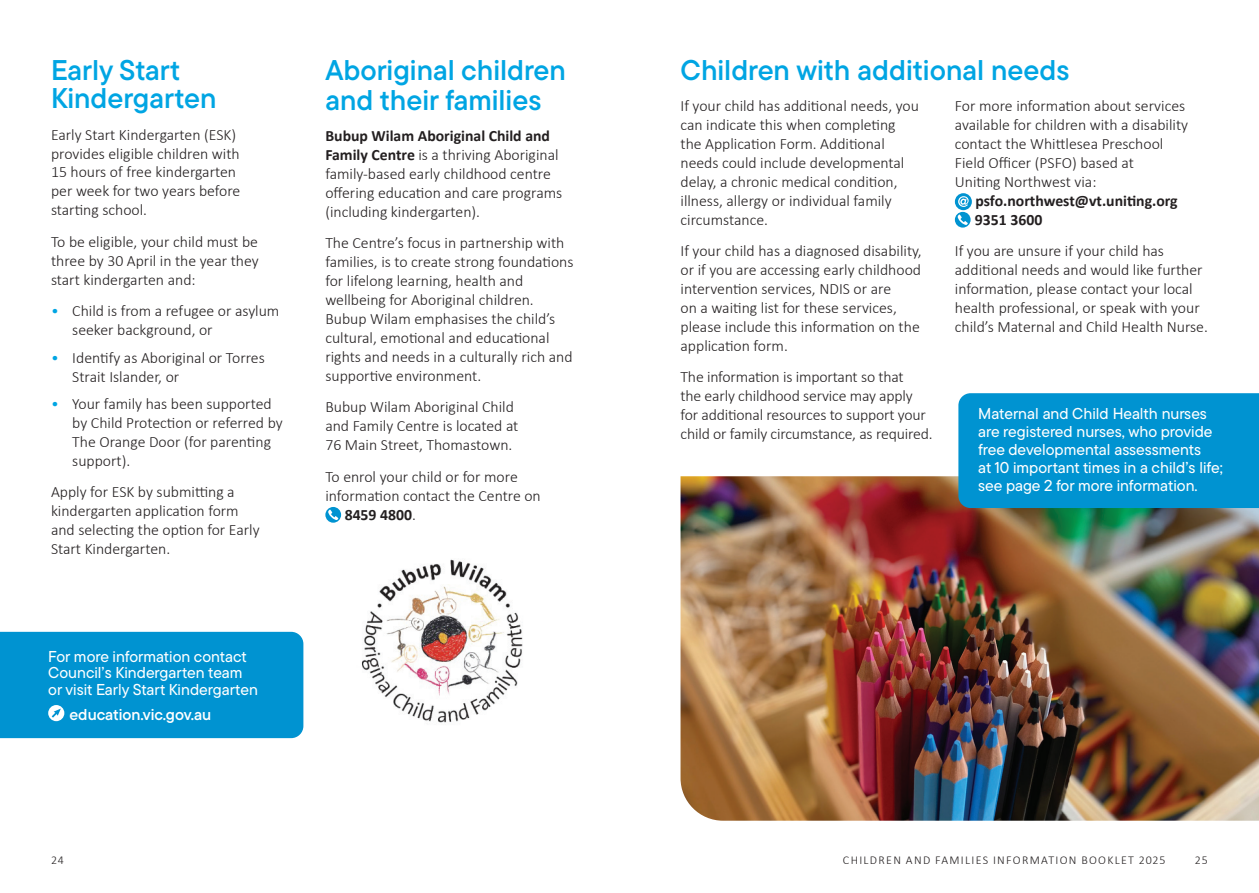
<style>
.page{position:relative;width:1259px;height:893px;background:#fff}
.page>*{position:absolute;margin:0;border:0;box-sizing:border-box;transform-origin:0 0}
.t1{font:28.5px/28.5px "TT Commons Pro Db";color:#00a5e3}
.t2{font:300 15.75px/18.9px "Calibri";color:#231f20}
.t3{font:500 15.75px/18px "TT Commons Pro";color:#fff}
.t4{font:700 15.75px/18.9px "Calibri";color:#231f20}
.t5{font:15.75px "TT Commons Pro Db";color:#fff}
.t6{font:300 12px "Calibri";letter-spacing:.11em;color:#231f20}
.s1{color:#00a5e3}
.s2{font-weight:700}
.s3{font-weight:300}
</style>
<div class="page">
<svg style="left:325px;top:507px;width:16px;height:16px"></svg>
<svg style="left:955px;top:193px;width:17px;height:35px"></svg>
<img style="left:680px;top:476px;width:579px;height:345px">
<img style="left:361px;top:559px;width:162px;height:164px">
<div style="left:0;top:632px;width:303px;height:106px;background:#0093d1"></div>
<div style="left:958px;top:393px;width:301px;height:115px;background:#0093d1"></div>
<h1 class="t1" style="left:51px;top:55px;width:167px">Early Start<br>Kindergarten</h1>
<p class="t2" style="left:51px;top:125px;width:191px">Early Start Kindergarten (ESK) provides eligible children with<br>15 hours of free kindergarten per week for two years before starting school.</p>
<p class="t2" style="left:51px;top:232px;width:209px;text-align:justify">To be eligible, your child must be three by 30 April in the year they start kindergarten and:</p>
<p class="t2" style="left:72px;top:302px;width:209px;text-indent:-21px"><span class="s1">•</span> Child is from a refugee or asylum seeker background, or</p>
<p class="t2" style="left:72px;top:348px;width:194px;text-indent:-21px"><span class="s1">•</span> Identify as Aboriginal or Torres<br>Strait Islander, or</p>
<p class="t2" style="left:72px;top:394px;width:212px;text-indent:-21px"><span class="s1">•</span> Your family has been supported by Child Protection or referred by<br>The Orange Door (for parenting support).</p>
<p class="t2" style="left:51px;top:483px;width:210px">Apply for ESK by submitting a kindergarten application form and selecting the option for Early<br>Start Kindergarten.</p>
<p class="t3" style="left:48px;top:648px;width:211px;line-height:16.5px">For more information contact<br>Council’s Kindergarten team or visit Early Start Kindergarten</p>
<p class="t5" style="left:69px;top:702px;width:143px">education.vic.gov.au</p>
<h1 class="t1" style="left:325px;top:54px;width:242px;line-height:30px">Aboriginal children and their families</h1>
<p class="t2" style="left:325px;top:126px;width:238px"><span class="s2">Bubup Wilam Aboriginal Child and Family Centre</span> is a thriving Aboriginal family-based early childhood centre offering education and care programs (including kindergarten).</p>
<p class="t2" style="left:325px;top:234px;width:250px">The Centre’s focus in partnership with families, is to create strong foundations for lifelong learning, health and wellbeing for Aboriginal children.<br>Bubup Wilam emphasises the child’s cultural, emotional and educational rights and needs in a culturally rich and supportive environment.</p>
<p class="t2" style="left:325px;top:398px;width:195px">Bubup Wilam Aboriginal Child and Family Centre is located at<br>76 Main Street, Thomastown.</p>
<p class="t2" style="left:325px;top:467px;width:194px">To enrol your child or for more</p>
<p class="t2" style="left:325px;top:486px;width:217px">information contact the Centre on</p>
<p class="t4" style="left:345px;top:504px;width:73px">8459 4800<span class="s3">.</span></p>
<h1 class="t1" style="left:680px;top:55px;width:390px">Children with additional needs</h1>
<p class="t2" style="left:680px;top:96px;width:240px">If your child has additional needs, you can indicate this when completing the Application Form. Additional needs could include developmental delay, a chronic medical condition, illness, allergy or individual family circumstance.</p>
<p class="t2" style="left:680px;top:241px;width:243px">If your child has a diagnosed disability, or if you are accessing early childhood intervention services, NDIS or are<br>on a waiting list for these services, please include this information on the application form.</p>
<p class="t2" style="left:680px;top:368px;width:253px">The information is important so that<br>the early childhood service may apply for additional resources to support your child or family circumstance, as required.</p>
<p class="t2" style="left:955px;top:96px;width:235px">For more information about services available for children with a disability contact the Whittlesea Preschool Field Officer (PSFO) based at<br>Uniting Northwest via:</p>
<p class="t4" style="left:975px;top:190px;width:204px">psfo.northwest@vt.uniting.org<br>9351 3600</p>
<p class="t2" style="left:955px;top:241px;width:255px">If you are unsure if your child has additional needs and would like further information, please contact your local health professional, or speak with your child’s Maternal and Child Health Nurse.</p>
<p class="t3" style="left:978px;top:404px;width:246px">Maternal and Child Health nurses are registered nurses, who provide free developmental assessments<br>at 10 important times in a child’s life; see page 2 for more information.</p>
<p class="t6" style="left:51px;top:853px;width:15px">24</p>
<p class="t6" style="left:843px;top:853px;width:324px">CHILDREN AND FAMILIES INFORMATION BOOKLET 2025</p>
<p class="t6" style="left:1194px;top:853px;width:15px">25</p>
</div>
